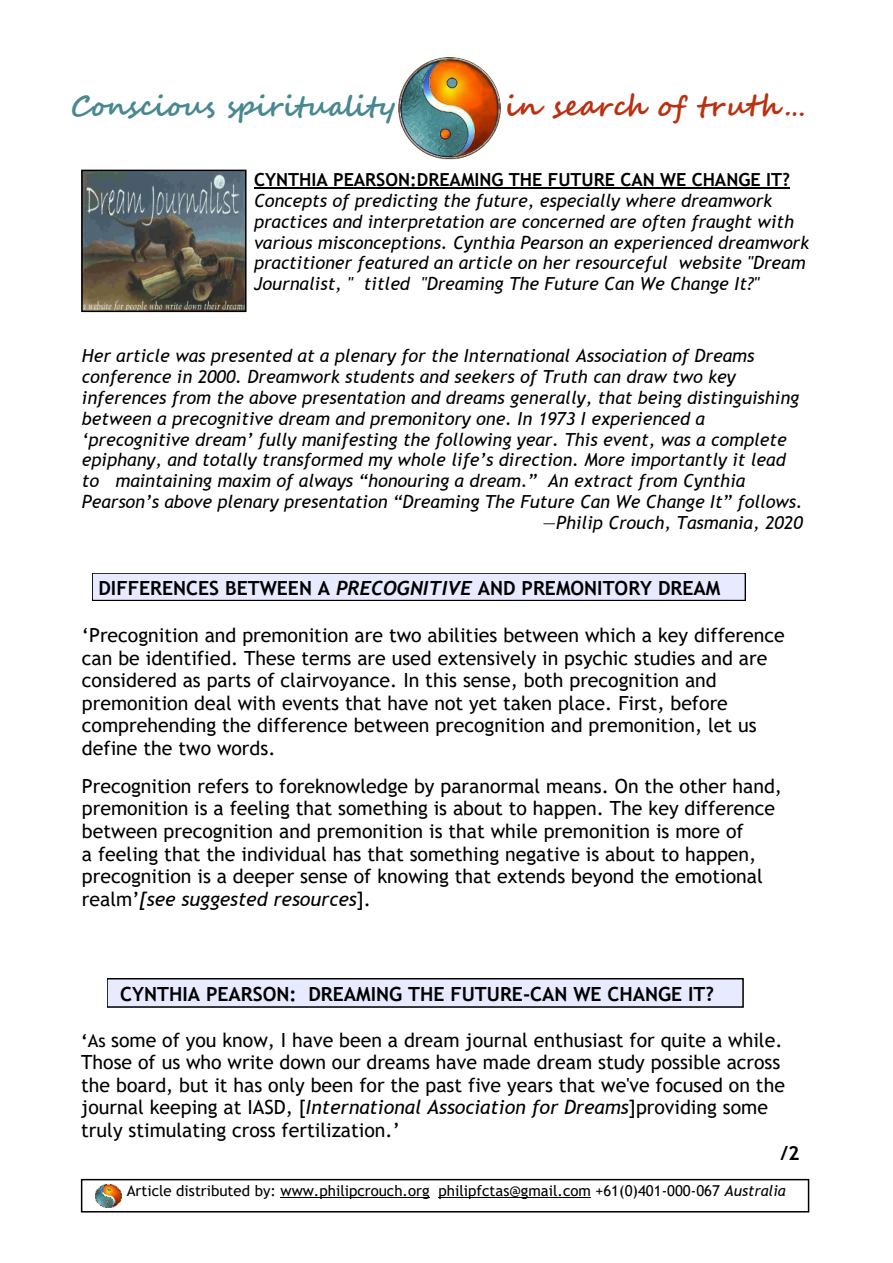
<style>
.page{position:relative;width:893px;height:1263px;background:#fff}
.page>*{position:absolute;margin:0;border:0;box-sizing:border-box;transform-origin:0 0}
.t1{font:700 28.35px "Segoe Script";letter-spacing:-.02em;color:#488891}
.t2{font:700 28.35px "Segoe Script";letter-spacing:.02em;color:#ba3111}
.t3{font:19.5px/22.6px "Trebuchet MS";color:#000}
.t4{font:700 19.5px "Trebuchet MS";color:#000}
.t5{font:italic 18px/20.9px "Trebuchet MS";color:#000}
.t6{font:700 18px "Trebuchet MS";color:#000}
.t7{font:15px "Trebuchet MS";color:#000}
.s1{font-style:normal}
.s2{font-family:"Trebuchet";font-style:italic}
.s3{font-style:italic}
.s4{font-weight:700;font-size:18px}
.s5{font-size:18px}
</style>
<div class="page">
<hr style="left:254px;top:187px;width:536px;height:2px;background:#000">
<img style="left:399px;top:57px;width:102px;height:103px">
<div style="left:81px;top:1179px;width:728px;height:33px;border:2px solid #000"></div>
<hr style="left:280px;top:1197px;width:149px;height:1px;background:#000">
<hr style="left:439px;top:1197px;width:152px;height:1px;background:#000">
<img style="left:95px;top:1184px;width:26px;height:23px">
<img style="left:84px;top:173px;width:160px;height:136px">
<div style="left:81px;top:170px;width:166px;height:142px;border:2px solid #000"></div>
<div style="left:109px;top:979px;width:634px;height:28px;background:#e8eaff"></div>
<div style="left:92px;top:573px;width:653px;height:27px;background:#e8eaff"></div>
<div style="left:92px;top:573px;width:653px;height:27px;border:2px solid #000"></div>
<h1 class="t1" style="left:71px;top:95px;width:327px">Conscious spirituality</h1>
<h1 class="t2" style="left:505px;top:95px;width:303px">in search of truth …</h1>
<p class="t6" style="left:254px;top:173px;width:537px">CYNTHIA PEARSON:DREAMING THE FUTURE CAN WE CHANGE IT?</p>
<p class="t5" style="left:254px;top:192px;width:557px">Concepts of predicting the future, especially where dreamwork practices and interpretation are concerned are often fraught with various misconceptions. Cynthia Pearson an experienced dreamwork practitioner featured an article on her resourceful website "Dream Journalist, " titled "Dreaming The Future Can We Change It?"</p>
<p class="t5" style="left:82px;top:347px;width:674px">Her article was presented at a plenary for the International Association of Dreams</p>
<p class="t5" style="left:82px;top:368px;width:655px">conference in 2000. Dreamwork students and seekers of Truth can draw two key</p>
<p class="t5" style="left:82px;top:389px;width:719px">inferences from the above presentation and dreams generally, that being distinguishing</p>
<p class="t5" style="left:82px;top:409px;width:625px">between a precognitive dream and premonitory one. In 1973 I experienced a</p>
<p class="t5" style="left:82px;top:430px;width:706px">‘precognitive dream’ fully manifesting the following year. This event, was a complete</p>
<p class="t5" style="left:82px;top:451px;width:705px">epiphany, and totally transformed my whole life’s direction. More importantly it lead</p>
<p class="t5" style="left:82px;top:472px;width:665px">to maintaining maxim of always “honouring a dream.” An extract from Cynthia</p>
<p class="t5" style="left:82px;top:493px;width:722px">Pearson’s above plenary presentation “Dreaming The Future Can We Change It” follows.</p>
<p class="t5" style="left:543px;top:514px;width:261px"><span class="s1">—</span>Philip Crouch, Tasmania, 2020</p>
<p class="t4" style="left:98px;top:580px;width:623px">DIFFERENCES BETWEEN A <span class="s2">PRECOGNITIVE</span> AND PREMONITORY DREAM</p>
<p class="t3" style="left:82px;top:625px;width:704px">‘Precognition and premonition are two abilities between which a key difference can be identified. These terms are used extensively in psychic studies and are considered as parts of clairvoyance. In this sense, both precognition and premonition deal with events that have not yet taken place. First, before comprehending the difference between precognition and premonition, let us define the two words.</p>
<p class="t3" style="left:82px;top:776px;width:702px">Precognition refers to foreknowledge by paranormal means. On the other hand, premonition is a feeling that something is about to happen. The key difference between precognition and premonition is that while premonition is more of<br>a feeling that the individual has that something negative is about to happen, precognition is a deeper sense of knowing that extends beyond the emotional realm’<span class="s3">[see suggested resources</span>].</p>
<p class="t4" style="left:120px;top:987px;width:595px">CYNTHIA PEARSON: DREAMING THE FUTURE-CAN WE CHANGE IT?</p>
<p class="t3" style="left:81px;top:1030px;width:705px"><span class="s4">‘</span><span class="s5">As</span> some of you know, I have been a dream journal enthusiast for quite a while.<br>Those of us who write down our dreams have made dream study possible across the board, but it has only been for the past five years that we've focused on the journal keeping at IASD, [<span class="s3">International Association for Dreams</span>]providing some truly stimulating cross fertilization.’</p>
<p class="t4" style="left:781px;top:1145px;width:21px">/2</p>
<p class="t7" style="left:127px;top:1184px;width:661px">Article distributed by: www.philipcrouch.org philipfctas@gmail.com +61(0)401-000-067 <span class="s3">Australia</span></p>
</div>
